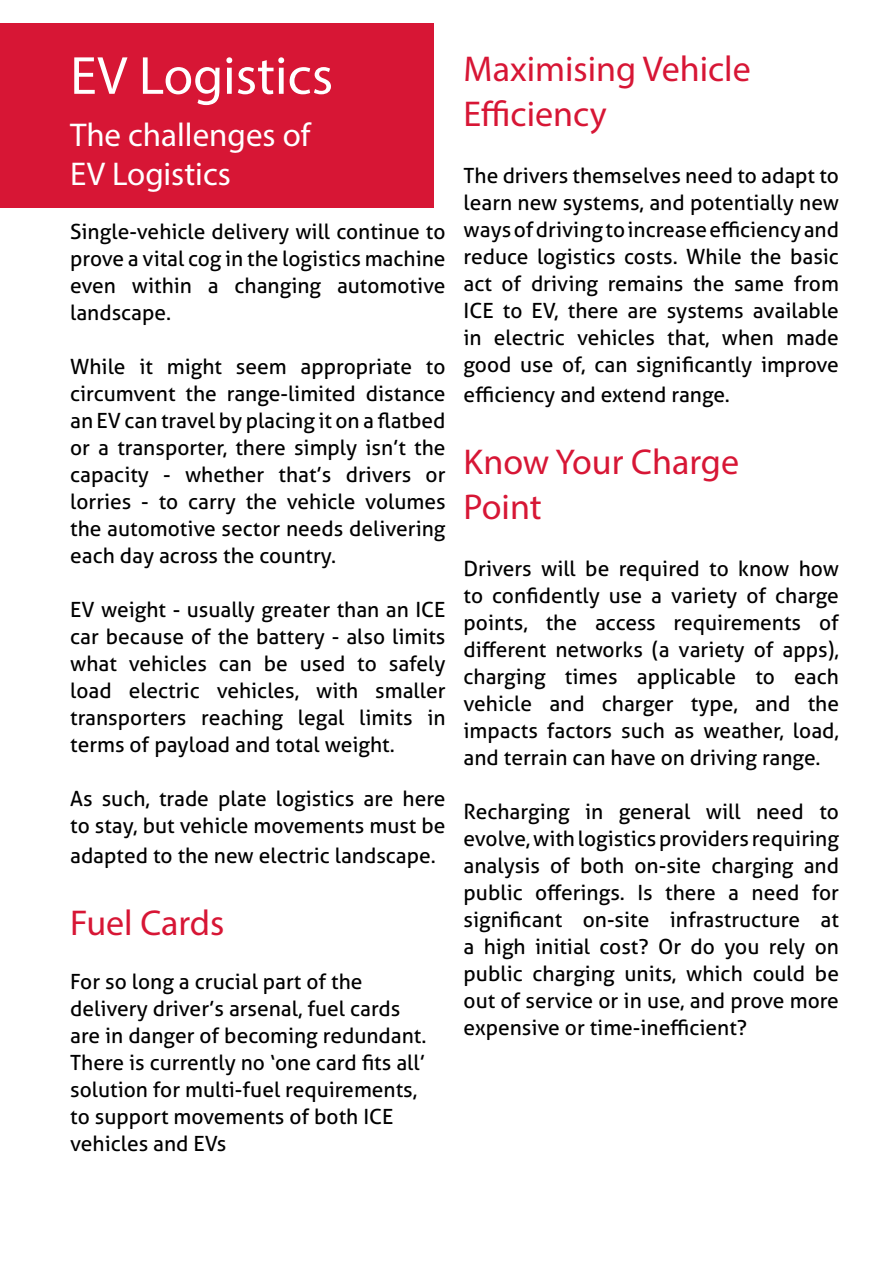
<style>
.page{position:relative;width:893px;height:1263px;background:#fff}
.page>*{position:absolute;margin:0;border:0;box-sizing:border-box;transform-origin:0 0}
.t1{font:54px "Myriad Pro";color:#fff}
.t2{font:36px/45px "Myriad Pro";color:#d71635}
.t3{font:33px/39px "Myriad Pro";color:#fff}
.t4{font:21px/27px "Aller";color:#000;text-align:justify}
</style>
<div class="page">
<div style="left:0;top:23px;width:434px;height:185px;background:#d71635"></div>
<h1 class="t1" style="left:70px;top:42px;width:264px">EV Logistics</h1>
<h3 class="t3" style="left:70px;top:115px;width:242px">The challenges of<br>EV Logistics</h3>
<p class="t4" style="left:70px;top:218px;width:377px">Single-vehicle delivery will continue to prove a vital cog in the logistics machine even within a changing automotive landscape.</p>
<p class="t4" style="left:70px;top:353px;width:377px">While it might seem appropriate to circumvent the range-limited distance an EV can travel by placing it on a flatbed or a transporter, there simply isn’t the capacity - whether that’s drivers or lorries - to carry the vehicle volumes the automotive sector needs delivering each day across the country.</p>
<p class="t4" style="left:70px;top:596px;width:377px">EV weight - usually greater than an ICE car because of the battery - also limits what vehicles can be used to safely load electric vehicles, with smaller transporters reaching legal limits in terms of payload and total weight.</p>
<p class="t4" style="left:70px;top:785px;width:377px">As such, trade plate logistics are here to stay, but vehicle movements must be</p>
<p class="t4" style="left:70px;top:842px;width:367px">adapted to the new electric landscape.</p>
<h2 class="t2" style="left:70px;top:900px;width:156px">Fuel Cards</h2>
<p class="t4" style="left:70px;top:968px;width:358px;text-align:left">For so long a crucial part of the delivery driver’s arsenal, fuel cards are in danger of becoming redundant.<br>There is currently no ‘one card fits all’ solution for multi-fuel requirements, to support movements of both ICE vehicles and EVs</p>
<h2 class="t2" style="left:464px;top:45px;width:289px">Maximising Vehicle<br>Efficiency</h2>
<p class="t4" style="left:464px;top:162px;width:377px">The drivers themselves need to adapt to learn new systems, and potentially new ways of driving to increase efficiency and reduce logistics costs. While the basic act of driving remains the same from ICE to EV, there are systems available in electric vehicles that, when made good use of, can significantly improve</p>
<p class="t4" style="left:464px;top:381px;width:268px">efficiency and extend range.</p>
<h2 class="t2" style="left:464px;top:438px;width:277px">Know Your Charge<br>Point</h2>
<p class="t4" style="left:464px;top:555px;width:377px">Drivers will be required to know how to confidently use a variety of charge points, the access requirements of different networks (a variety of apps), charging times applicable to each vehicle and charger type, and the impacts factors such as weather, load, and terrain can have on driving range.</p>
<p class="t4" style="left:464px;top:798px;width:377px">Recharging in general will need to evolve, with logistics providers requiring analysis of both on-site charging and public offerings. Is there a need for significant on-site infrastructure at a high initial cost? Or do you rely on public charging units, which could be out of service or in use, and prove more expensive or time-inefficient?</p>
</div>
